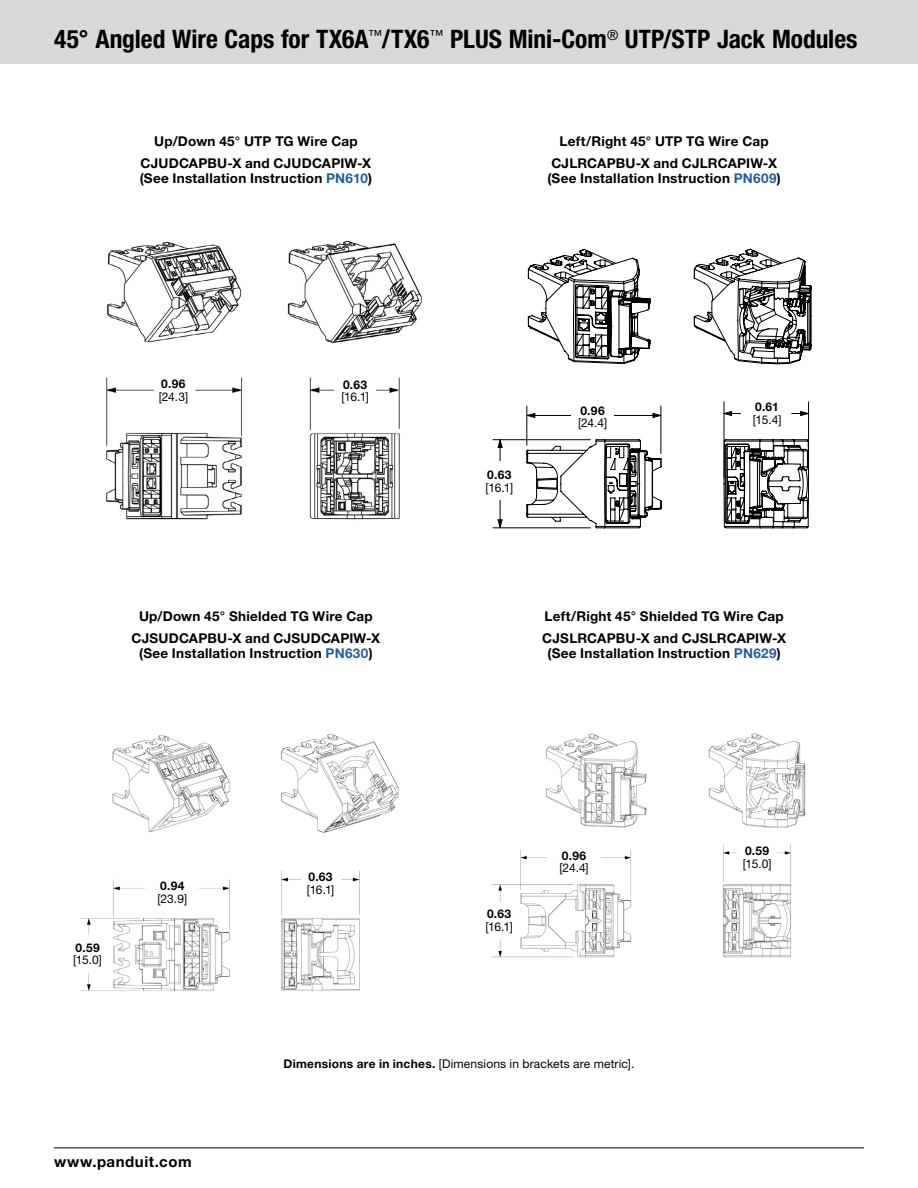
<style>
.page{position:relative;width:918px;height:1188px;background:#fff}
.page>*{position:absolute;margin:0;border:0;box-sizing:border-box;transform-origin:0 0}
.t1{font:700 condensed 25.5px "Helvetica Neue LT Std";color:#000}
.t2{font:700 15px "Helvetica Neue LT Std";letter-spacing:.035em;color:#000}
.t3{font:700 13.5px/21.8px "Helvetica Neue LT Std";letter-spacing:.02em;color:#000;text-align:center}
.t4{font:12px "Helvetica Neue LT Std";letter-spacing:.01em;color:#000}
.t5{font:700 12px "Helvetica Neue LT Std";letter-spacing:.035em;color:#000}
.s1{color:#215e9e}
.s2{font-weight:700}
</style>
<div class="page">
<div style="left:0;top:0;width:918px;height:64px;background:#d7d9da"></div>
<hr style="left:54px;top:1148px;width:810px;height:1px;background:#000">
<hr style="left:500px;top:440px;width:1px;height:32px;background:#000">
<svg style="left:498px;top:440px;width:5px;height:8px"></svg>
<hr style="left:500px;top:493px;width:1px;height:34px;background:#000">
<svg style="left:498px;top:519px;width:5px;height:9px"></svg>
<svg style="left:526px;top:248px;width:286px;height:281px"></svg>
<hr style="left:661px;top:406px;width:1px;height:47px;background:#000">
<hr style="left:526px;top:406px;width:1px;height:39px;background:#000">
<hr style="left:493px;top:439px;width:97px;height:1px;background:#000">
<hr style="left:493px;top:528px;width:97px;height:1px;background:#000">
<div style="left:473px;top:462px;width:53px;height:38px;background:#fff"></div>
<div style="left:749px;top:394px;width:36px;height:38px;background:#fff"></div>
<div style="left:572px;top:398px;width:42px;height:38px;background:#fff"></div>
<img style="left:492px;top:733px;width:314px;height:225px">
<div style="left:548px;top:843px;width:53px;height:37px;background:#fff"></div>
<div style="left:738px;top:838px;width:39px;height:38px;background:#fff"></div>
<div style="left:479px;top:902px;width:40px;height:37px;background:#fff"></div>
<img style="left:80px;top:733px;width:319px;height:258px">
<div style="left:146px;top:873px;width:53px;height:38px;background:#fff"></div>
<div style="left:301px;top:865px;width:39px;height:37px;background:#fff"></div>
<div style="left:63px;top:935px;width:49px;height:37px;background:#fff"></div>
<img style="left:106px;top:242px;width:316px;height:278px">
<div style="left:335px;top:372px;width:41px;height:38px;background:#fff"></div>
<div style="left:154px;top:371px;width:39px;height:39px;background:#fff"></div>
<h1 class="t1" style="left:54px;top:24px;width:805px">45° Angled Wire Caps for TX6A<sup>™</sup>/TX6<sup>™</sup> PLUS Mini-Com<sup>®</sup> UTP/STP Jack Modules</h1>
<p class="t3" style="left:141px;top:130px;width:232px">Up/Down 45° UTP TG Wire Cap<br>CJUDCAPBU-X and CJUDCAPIW-X</p>
<p class="t3" style="left:140px;top:167px;width:234px">(See Installation Instruction <span class="s1">PN610</span>)</p>
<p class="t3" style="left:551px;top:130px;width:227px">Left/Right 45° UTP TG Wire Cap<br>CJLRCAPBU-X and CJLRCAPIW-X</p>
<p class="t3" style="left:547px;top:167px;width:235px">(See Installation Instruction <span class="s1">PN609</span>)</p>
<p class="t5" style="left:161px;top:377px;width:26px">0.96</p>
<p class="t4" style="left:159px;top:390px;width:31px">[24.3]</p>
<p class="t5" style="left:343px;top:377px;width:26px">0.63</p>
<p class="t4" style="left:341px;top:390px;width:29px">[16.1]</p>
<p class="t3" style="left:132px;top:605px;width:250px">Up/Down 45° Shielded TG Wire Cap<br>CJSUDCAPBU-X and CJSUDCAPIW-X</p>
<p class="t3" style="left:139px;top:642px;width:235px">(See Installation Instruction <span class="s1">PN630</span>)</p>
<p class="t5" style="left:487px;top:467px;width:26px">0.63</p>
<p class="t4" style="left:486px;top:480px;width:29px">[16.1]</p>
<p class="t5" style="left:580px;top:403px;width:26px">0.96</p>
<p class="t4" style="left:578px;top:416px;width:31px">[24.4]</p>
<p class="t5" style="left:755px;top:400px;width:25px">0.61</p>
<p class="t4" style="left:753px;top:413px;width:30px">[15.4]</p>
<p class="t3" style="left:542px;top:605px;width:245px;text-align:left">Left/Right 45° Shielded TG Wire Cap<br>CJSLRCAPBU-X and CJSLRCAPIW-X</p>
<p class="t3" style="left:548px;top:642px;width:235px">(See Installation Instruction <span class="s1">PN629</span>)</p>
<p class="t5" style="left:75px;top:940px;width:26px">0.59</p>
<p class="t4" style="left:73px;top:953px;width:30px">[15.0]</p>
<p class="t5" style="left:160px;top:878px;width:26px">0.94</p>
<p class="t4" style="left:157px;top:891px;width:31px">[23.9]</p>
<p class="t5" style="left:308px;top:870px;width:26px">0.63</p>
<p class="t4" style="left:307px;top:883px;width:29px">[16.1]</p>
<p class="t5" style="left:487px;top:907px;width:26px">0.63</p>
<p class="t4" style="left:485px;top:920px;width:29px">[16.1]</p>
<p class="t5" style="left:562px;top:848px;width:26px">0.96</p>
<p class="t4" style="left:560px;top:861px;width:31px">[24.4]</p>
<p class="t4" style="left:284px;top:1057px;width:352px"><span class="s2">Dimensions are in inches.</span> [Dimensions in brackets are metric].</p>
<p class="t5" style="left:745px;top:843px;width:26px">0.59</p>
<p class="t4" style="left:743px;top:856px;width:30px">[15.0]</p>
<p class="t2" style="left:54px;top:1152px;width:139px">www.panduit.com</p>
</div>
